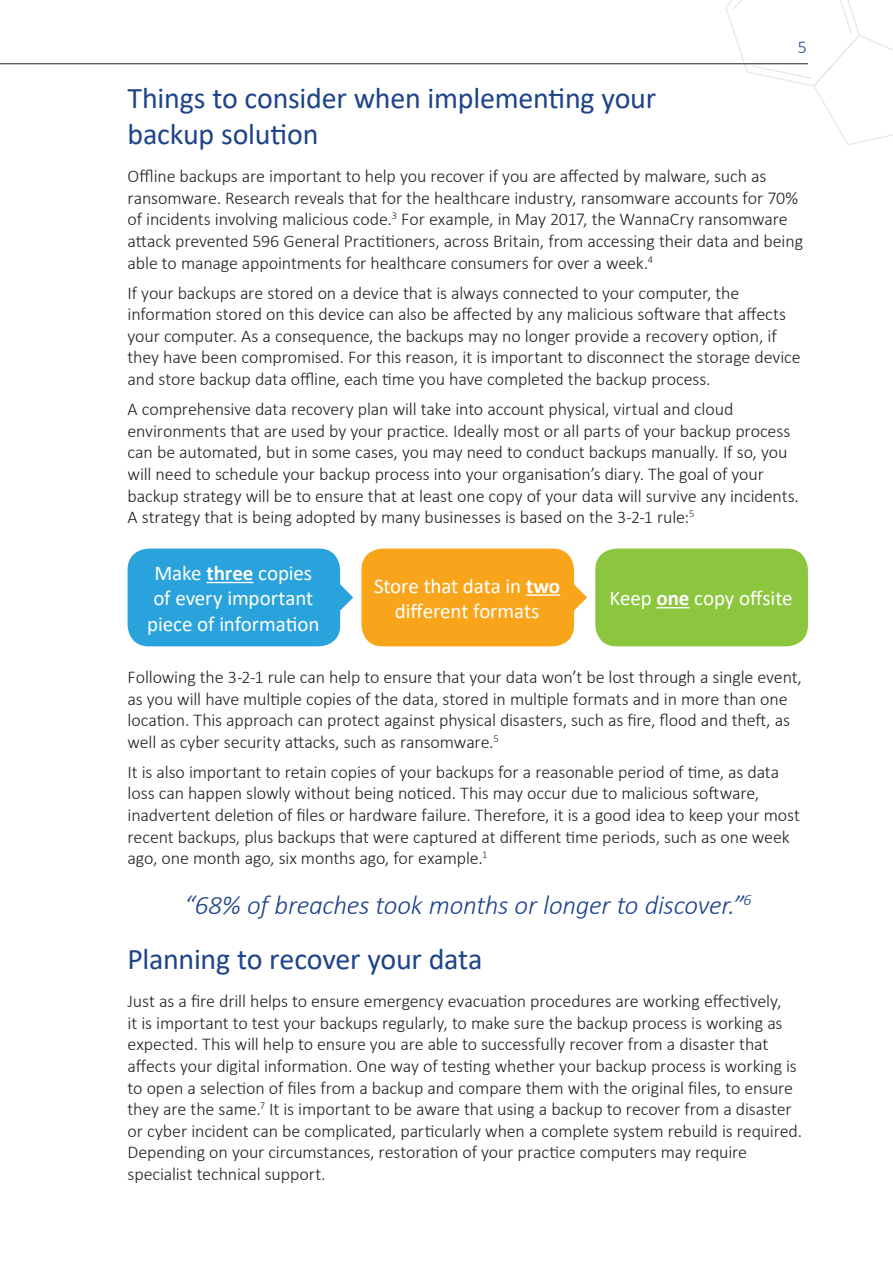
<style>
.page{position:relative;width:893px;height:1263px;background:#fff}
.page>*{position:absolute;margin:0;border:0;box-sizing:border-box;transform-origin:0 0}
.t1{font:30px/36px "Calibri";letter-spacing:-.01em;color:#1d4389}
.t2{font:italic 300 27px "Calibri";letter-spacing:-.015em;color:#1d4389}
.t3{font:21px/25.2px "Calibri";letter-spacing:-.01em;color:#fff;text-align:center}
.t4{font:300 18px/21.6px "Calibri";letter-spacing:-.01em;color:#231f20}
.t5{font:300 18px "Calibri";color:#1d4389}
.s1{font-weight:700}
</style>
<div class="page">
<svg style="left:725px;top:0;width:168px;height:145px"></svg>
<hr style="left:0;top:64px;width:808px;height:1px;background:#231f20">
<div style="left:595px;top:549px;width:213px;height:97px;background:#8bc63e;border-radius:21px"></div>
<hr style="left:656px;top:607px;width:34px;height:1px;background:#fff">
<svg style="left:338px;top:561px;width:15px;height:73px"></svg>
<div style="left:128px;top:549px;width:212px;height:97px;background:#2aa2db;border-radius:21px"></div>
<hr style="left:206px;top:582px;width:47px;height:1px;background:#fff">
<svg style="left:572px;top:561px;width:15px;height:73px"></svg>
<div style="left:361px;top:549px;width:213px;height:97px;background:#f9a51b;border-radius:21px"></div>
<hr style="left:526px;top:594px;width:34px;height:2px;background:#fff">
<p class="t5" style="left:798px;top:36px;width:11px">5</p>
<h1 class="t1" style="left:128px;top:81px;width:530px">Things to consider when implementing your backup solution</h1>
<p class="t4" style="left:128px;top:165px;width:677px">Offline backups are important to help you recover if you are affected by malware, such as ransomware. Research reveals that for the healthcare industry, ransomware accounts for 70% of incidents involving malicious code.<sup>3</sup> For example, in May 2017, the WannaCry ransomware attack prevented 596 General Practitioners, across Britain, from accessing their data and being able to manage appointments for healthcare consumers for over a week.<sup>4</sup></p>
<p class="t4" style="left:128px;top:282px;width:675px">If your backups are stored on a device that is always connected to your computer, the information stored on this device can also be affected by any malicious software that affects your computer. As a consequence, the backups may no longer provide a recovery option, if they have been compromised. For this reason, it is important to disconnect the storage device and store backup data offline, each time you have completed the backup process.</p>
<p class="t4" style="left:128px;top:398px;width:673px">A comprehensive data recovery plan will take into account physical, virtual and cloud environments that are used by your practice. Ideally most or all parts of your backup process can be automated, but in some cases, you may need to conduct backups manually. If so, you will need to schedule your backup process into your organisation’s diary. The goal of your backup strategy will be to ensure that at least one copy of your data will survive any incidents.<br>A strategy that is being adopted by many businesses is based on the 3-2-1 rule:<sup>5</sup></p>
<p class="t3" style="left:147px;top:561px;width:174px">Make <span class="s1">three</span> copies of every important piece of information</p>
<p class="t3" style="left:374px;top:574px;width:188px">Store that data in <span class="s1">two </span>different formats</p>
<p class="t3" style="left:610px;top:587px;width:184px">Keep <span class="s1">one</span> copy offsite</p>
<p class="t4" style="left:128px;top:666px;width:676px">Following the 3-2-1 rule can help to ensure that your data won’t be lost through a single event, as you will have multiple copies of the data, stored in multiple formats and in more than one location. This approach can protect against physical disasters, such as fire, flood and theft, as well as cyber security attacks, such as ransomware.<sup>5</sup></p>
<p class="t4" style="left:128px;top:761px;width:674px">It is also important to retain copies of your backups for a reasonable period of time, as data loss can happen slowly without being noticed. This may occur due to malicious software, inadvertent deletion of files or hardware failure. Therefore, it is a good idea to keep your most recent backups, plus backups that were captured at different time periods, such as one week ago, one month ago, six months ago, for example.<sup>1</sup></p>
<h2 class="t2" style="left:184px;top:888px;width:569px">“68% of breaches took months or longer to discover.”<sup>6</sup></h2>
<h1 class="t1" style="left:128px;top:942px;width:357px">Planning to recover your data</h1>
<p class="t4" style="left:128px;top:990px;width:676px">Just as a fire drill helps to ensure emergency evacuation procedures are working effectively,<br>it is important to test your backups regularly, to make sure the backup process is working as expected. This will help to ensure you are able to successfully recover from a disaster that affects your digital information. One way of testing whether your backup process is working is to open a selection of files from a backup and compare them with the original files, to ensure they are the same.<sup>7</sup> It is important to be aware that using a backup to recover from a disaster or cyber incident can be complicated, particularly when a complete system rebuild is required.<br>Depending on your circumstances, restoration of your practice computers may require specialist technical support.</p>
</div>
